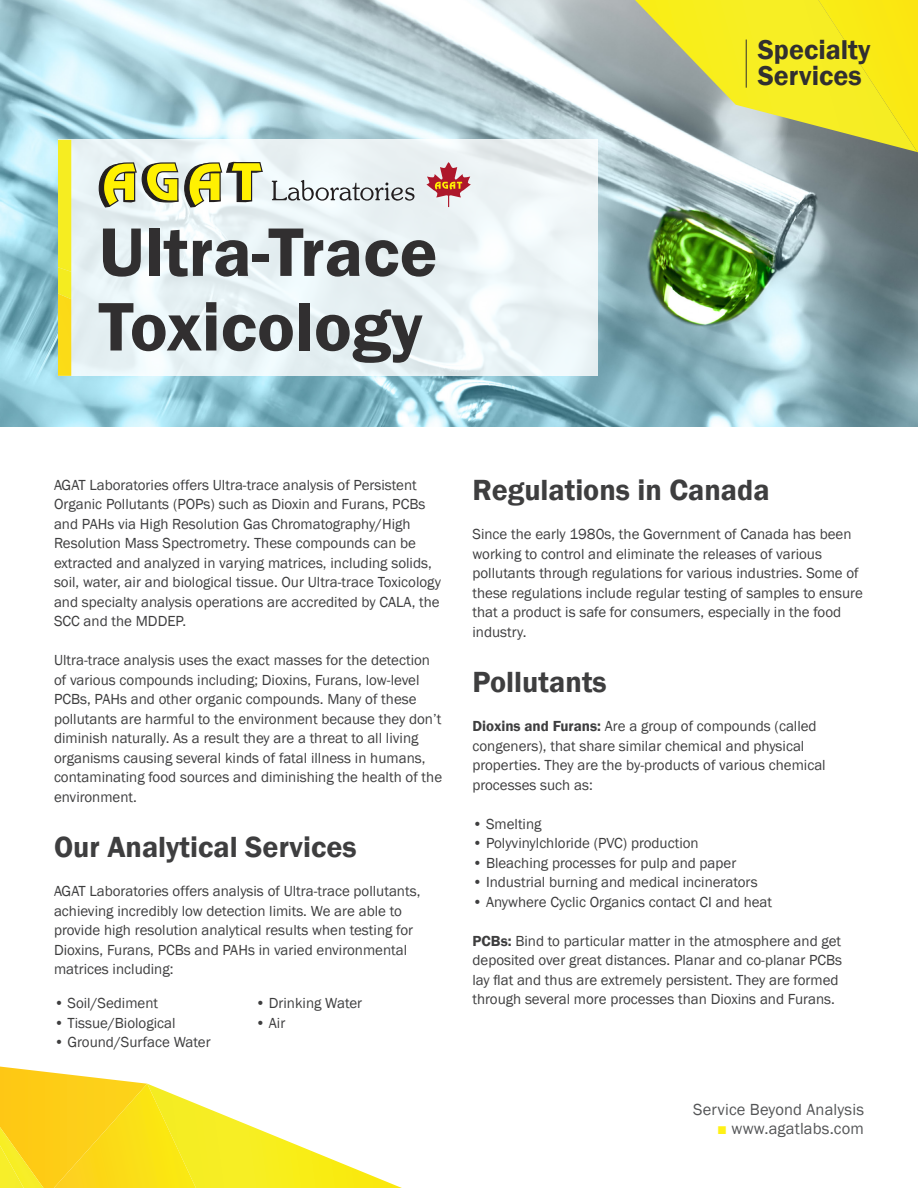
<style>
.page{position:relative;width:918px;height:1188px;background:#fff}
.page>*{position:absolute;margin:0;border:0;box-sizing:border-box;transform-origin:0 0}
.t1{font:600 71.1px "Franklin Gothic";color:#312f30}
.Body{font:600 30px "Franklin Gothic";color:#3e3e3f}
.t2{font:600 27.9px "Franklin Gothic";color:#312f30}
.t3{font:16.5px "Franklin Gothic";letter-spacing:.01em;color:#545557}
.Body-2{font:15px/19.5px "Franklin Gothic";color:#3e3e3f}
.s1{font-weight:600}
.s2{color:#fff116}
</style>
<div class="page">
<svg style="left:0;top:1067px;width:402px;height:121px"></svg>
<img style="left:0;top:0;width:918px;height:426px">
<svg style="left:635px;top:0;width:283px;height:152px;background:#dbd74e"></svg>
<hr style="left:746px;top:40px;width:1px;height:48px;background:#312f30">
<svg style="left:71px;top:140px;width:526px;height:236px;fill:#e9f3f5"></svg>
<svg style="left:99px;top:162px;width:164px;height:46px;background:#c7c56f"></svg>
<svg style="left:272px;top:180px;width:143px;height:21px"></svg>
<svg style="left:426px;top:162px;width:45px;height:45px;background:#d6a39f"></svg>
<svg style="left:58px;top:140px;width:13px;height:236px;background:#f7e61d"></svg>
<p class="t2" style="left:758px;top:32px;width:114px">Specialty</p>
<p class="t2" style="left:758px;top:59px;width:106px">Services</p>
<p class="t1" style="left:99px;top:208px;width:340px">Ultra-Trace</p>
<p class="t1" style="left:99px;top:283px;width:326px">Toxicology</p>
<p class="Body-2" style="left:54px;top:475px;width:388px">AGAT Laboratories offers Ultra-trace analysis of Persistent Organic Pollutants (POPs) such as Dioxin and Furans, PCBs and PAHs via High Resolution Gas Chromatography/High Resolution Mass Spectrometry. These compounds can be extracted and analyzed in varying matrices, including solids, soil, water, air and biological tissue. Our Ultra-trace Toxicology and specialty analysis operations are accredited by CALA, the SCC and the MDDEP.</p>
<p class="Body-2" style="left:54px;top:651px;width:390px">Ultra-trace analysis uses the exact masses for the detection of various compounds including; Dioxins, Furans, low-level PCBs, PAHs and other organic compounds. Many of these pollutants are harmful to the environment because they don’t diminish naturally. As a result they are a threat to all living organisms causing several kinds of fatal illness in humans, contaminating food sources and diminishing the health of the environment.</p>
<p class="Body" style="left:54px;top:829px;width:304px">Our Analytical Services</p>
<p class="Body-2" style="left:54px;top:882px;width:368px">AGAT Laboratories offers analysis of Ultra-trace pollutants, achieving incredibly low detection limits. We are able to provide high resolution analytical results when testing for Dioxins, Furans, PCBs and PAHs in varied environmental matrices including:</p>
<p class="Body-2" style="left:54px;top:994px;width:106px">• Soil/Sediment</p>
<p class="Body-2" style="left:54px;top:1013px;width:123px">• Tissue/Biological</p>
<p class="Body-2" style="left:54px;top:1033px;width:158px">• Ground/Surface Water</p>
<p class="Body-2" style="left:255px;top:994px;width:108px">• Drinking Water</p>
<p class="Body-2" style="left:255px;top:1013px;width:31px">• Air</p>
<p class="Body" style="left:472px;top:472px;width:299px">Regulations in Canada</p>
<p class="Body-2" style="left:472px;top:525px;width:392px">Since the early 1980s, the Government of Canada has been working to control and eliminate the releases of various pollutants through regulations for various industries. Some of these regulations include regular testing of samples to ensure that a product is safe for consumers, especially in the food industry.</p>
<p class="Body" style="left:472px;top:664px;width:136px">Pollutants</p>
<p class="Body-2" style="left:472px;top:717px;width:355px"><span class="s1">Dioxins and Furans:</span> Are a group of compounds (called congeners), that share similar chemical and physical properties. They are the by-products of various chemical processes such as:</p>
<p class="Body-2" style="left:472px;top:814px;width:71px">• Smelting</p>
<p class="Body-2" style="left:472px;top:834px;width:228px">• Polyvinylchloride (PVC) production</p>
<p class="Body-2" style="left:472px;top:853px;width:265px">• Bleaching processes for pulp and paper</p>
<p class="Body-2" style="left:472px;top:873px;width:287px">• Industrial burning and medical incinerators</p>
<p class="Body-2" style="left:472px;top:892px;width:301px">• Anywhere Cyclic Organics contact CI and heat</p>
<p class="Body-2" style="left:472px;top:931px;width:371px"><span class="s1">PCBs:</span> Bind to particular matter in the atmosphere and get deposited over great distances. Planar and co-planar PCBs lay flat and thus are extremely persistent. They are formed through several more processes than Dioxins and Furans.</p>
<p class="t3" style="left:693px;top:1099px;width:172px">Service Beyond Analysis</p>
<p class="t3" style="left:717px;top:1119px;width:148px"><span class="s2">■</span> www.agatlabs.com</p>
</div>
